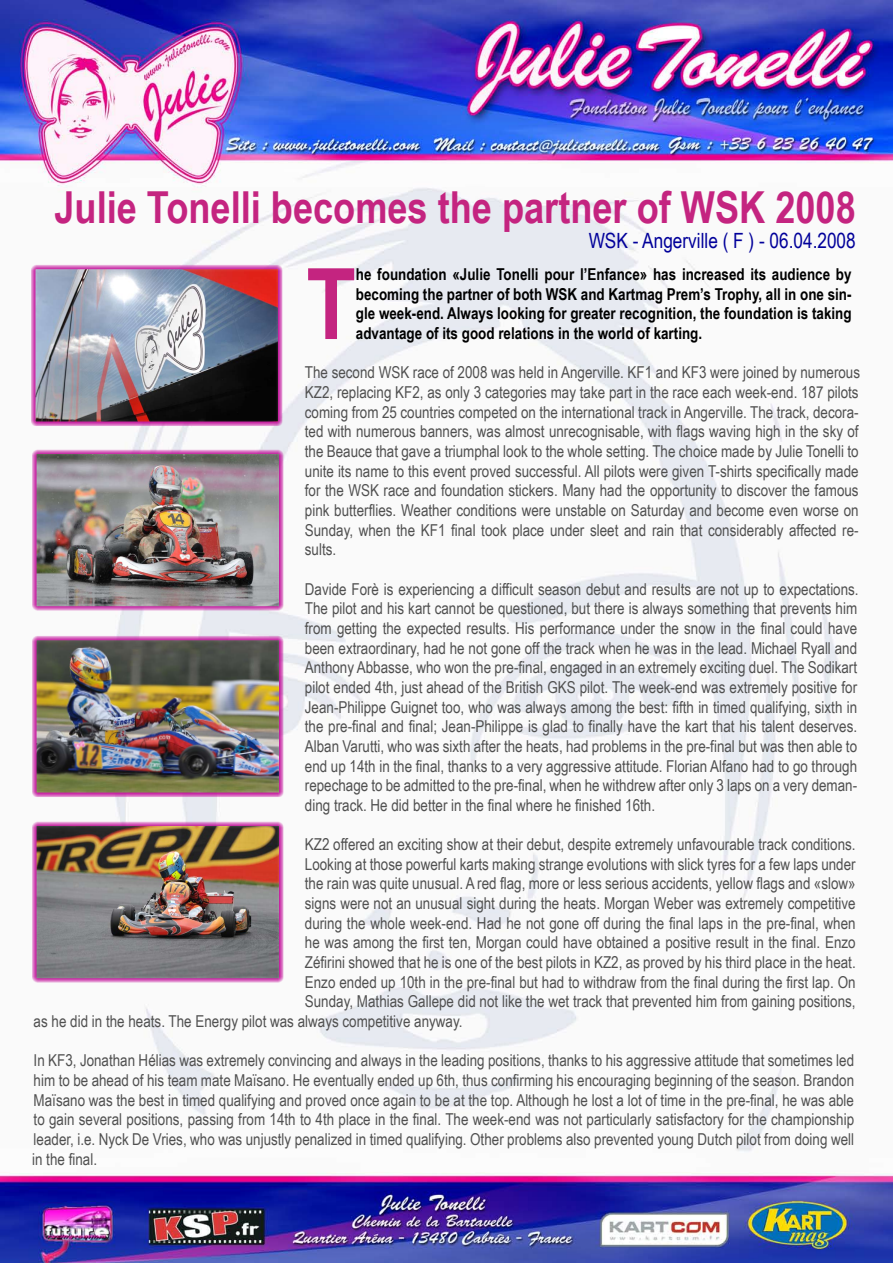
<style>
.page{position:relative;width:893px;height:1263px;background:#fff}
.page>*{position:absolute;margin:0;border:0;box-sizing:border-box;transform-origin:0 0}
.t1{font:700 98.7px "Arial Narrow";color:#c42480}
.t2{font:700 44.1px "Arial Narrow";color:#c42480}
.t3{font:21px "Arial Narrow";color:#01009a}
.t4{font:16.35px/19.6px "Arial Narrow";color:#505050;text-align:justify}
.t5{font:700 16.35px/19.6px "Arial Narrow";color:#000;text-align:justify}
</style>
<div class="page">
<img style="left:0;top:0;width:893px;height:1263px">
<img style="left:37px;top:826px;width:242px;height:152px">
<img style="left:37px;top:454px;width:242px;height:152px">
<img style="left:37px;top:641px;width:242px;height:151px">
<div style="left:32px;top:636px;width:252px;height:161px;border:4px solid #bf0094"></div>
<img style="left:36px;top:270px;width:241px;height:151px">
<div style="left:31px;top:265px;width:251px;height:161px;border:4px solid #bf0094"></div>
<h2 class="t2" style="left:54px;top:182px;width:803px">Julie Tonelli becomes the partner of WSK 2008</h2>
<p class="t3" style="left:589px;top:229px;width:269px">WSK - Angerville ( F ) - 06.04.2008</p>
<h1 class="t1" style="left:306px;top:247px;width:51px">T</h1>
<p class="t5" style="left:356px;top:264px;width:497px">he foundation «Julie Tonelli pour l’Enfance» has increased its audience by becoming the partner of both WSK and Kartmag Prem’s Trophy, all in one sin&shy;gle week-end. Always looking for greater recognition, the foundation is taking advantage of its good relations in the world of karting.</p>
<p class="t4" style="left:305px;top:363px;width:557px">The second WSK race of 2008 was held in Angerville. KF1 and KF3 were joined by numerous KZ2, replacing KF2, as only 3 categories may take part in the race each week-end. 187 pilots coming from 25 countries competed on the international track in Angerville. The track, decora&shy;ted with numerous banners, was almost unrecognisable, with flags waving high in the sky of the Beauce that gave a triumphal look to the whole setting. The choice made by Julie Tonelli to unite its name to this event proved successful. All pilots were given T-shirts specifically made for the WSK race and foundation stickers. Many had the opportunity to discover the famous pink butterflies. Weather conditions were unstable on Saturday and become even worse on Sunday, when the KF1 final took place under sleet and rain that considerably affected re&shy;sults.</p>
<p class="t4" style="left:305px;top:579px;width:555px">Davide Forè is experiencing a difficult season debut and results are not up to expectations.<br>The pilot and his kart cannot be questioned, but there is always something that prevents him from getting the expected results. His performance under the snow in the final could have been extraordinary, had he not gone off the track when he was in the lead. Michael Ryall and Anthony Abbasse, who won the pre-final, engaged in an extremely exciting duel. The Sodikart pilot ended 4th, just ahead of the British GKS pilot. The week-end was extremely positive for Jean-Philippe Guignet too, who was always among the best: fifth in timed qualifying, sixth in the pre-final and final; Jean-Philippe is glad to finally have the kart that his talent deserves.<br>Alban Varutti, who was sixth after the heats, had problems in the pre-final but was then able to end up 14th in the final, thanks to a very aggressive attitude. Florian Alfano had to go through repechage to be admitted to the pre-final, when he withdrew after only 3 laps on a very deman&shy;ding track. He did better in the final where he finished 16th.</p>
<p class="t4" style="left:305px;top:834px;width:552px">KZ2 offered an exciting show at their debut, despite extremely unfavourable track conditions.</p>
<p class="t4" style="left:305px;top:854px;width:552px">Looking at those powerful karts making strange evolutions with slick tyres for a few laps under</p>
<p class="t4" style="left:305px;top:874px;width:552px">the rain was quite unusual. A red flag, more or less serious accidents, yellow flags and «slow»</p>
<p class="t4" style="left:305px;top:893px;width:552px">signs were not an unusual sight during the heats. Morgan Weber was extremely competitive</p>
<p class="t4" style="left:305px;top:913px;width:552px">during the whole week-end. Had he not gone off during the final laps in the pre-final, when</p>
<p class="t4" style="left:305px;top:933px;width:552px">he was among the first ten, Morgan could have obtained a positive result in the final. Enzo</p>
<p class="t4" style="left:305px;top:952px;width:552px">Zéfirini showed that he is one of the best pilots in KZ2, as proved by his third place in the heat.</p>
<p class="t4" style="left:305px;top:972px;width:552px">Enzo ended up 10th in the pre-final but had to withdraw from the final during the first lap. On</p>
<p class="t4" style="left:305px;top:992px;width:552px">Sunday, Mathias Gallepe did not like the wet track that prevented him from gaining positions,</p>
<p class="t4" style="left:34px;top:1011px;width:430px">as he did in the heats. The Energy pilot was always competitive anyway.</p>
<p class="t4" style="left:32px;top:1051px;width:823px">In KF3, Jonathan Hélias was extremely convincing and always in the leading positions, thanks to his aggressive attitude that sometimes led him to be ahead of his team mate Maïsano. He eventually ended up 6th, thus confirming his encouraging beginning of the season. Brandon Maïsano was the best in timed qualifying and proved once again to be at the top. Although he lost a lot of time in the pre-final, he was able to gain several positions, passing from 14th to 4th place in the final. The week-end was not particularly satisfactory for the championship leader, i.e. Nyck De Vries, who was unjustly penalized in timed qualifying. Other problems also prevented young Dutch pilot from doing well in the final.</p>
</div>
